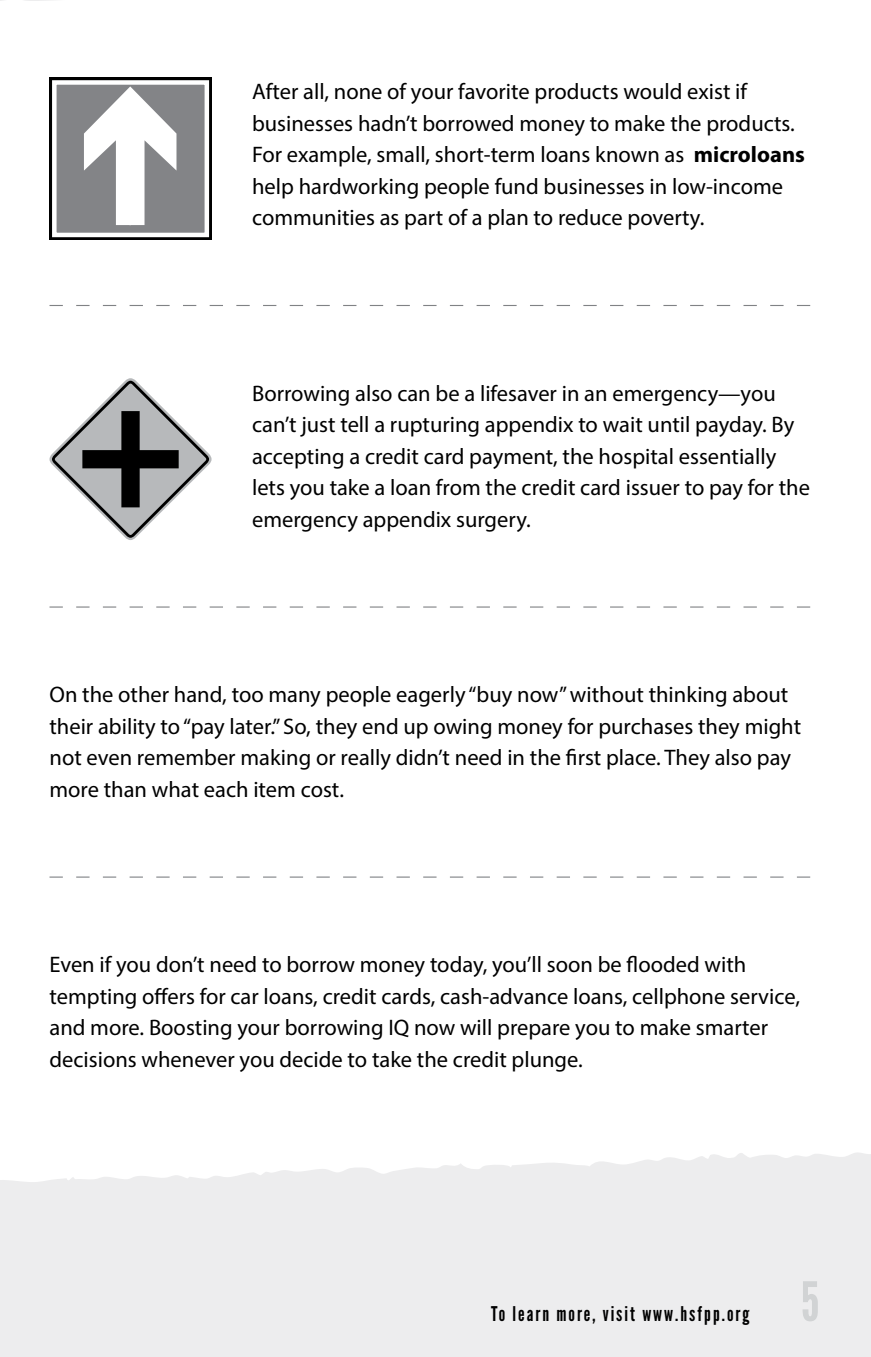
<style>
.page{position:relative;width:871px;height:1357px;background:#ededee}
.page>*{position:absolute;margin:0;border:0;box-sizing:border-box;transform-origin:0 0}
.t1{font:54px "League Gothic";color:#d1d3d4}
.t2{font:22.5px/31.5px "Myriad Pro";color:#000}
.t3{font:20.25px "League Gothic";letter-spacing:.095em;color:#000}
.s1{font-weight:700}
</style>
<div class="page">
<div style="left:0;top:0;width:871px;height:1182px;background:#fff"></div>
<svg style="left:50px;top:305px;width:760px;height:1px"></svg>
<svg style="left:50px;top:606px;width:760px;height:2px"></svg>
<svg style="left:50px;top:876px;width:760px;height:2px"></svg>
<div style="left:50px;top:78px;width:162px;height:162px;background:linear-gradient(to right,#000,#000)"></div>
<div style="left:52px;top:80px;width:157px;height:157px;background:#838487;border:4px solid #fff"></div>
<svg style="left:84px;top:86px;width:92px;height:139px"></svg>
<svg style="left:49px;top:378px;width:162px;height:162px"></svg>
<p class="t2" style="left:252px;top:75px;width:554px">After all, none of your favorite products would exist if businesses hadn’t borrowed money to make the products.<br>For example, small, short-term loans known as <span class="s1">microloans </span>help hardworking people fund businesses in low-income communities as part of a plan to reduce poverty.</p>
<p class="t2" style="left:252px;top:377px;width:559px">Borrowing also can be a lifesaver in an emergency—you can’t just tell a rupturing appendix to wait until payday. By accepting a credit card payment, the hospital essentially lets you take a loan from the credit card issuer to pay for the emergency appendix surgery.</p>
<p class="t2" style="left:50px;top:678px;width:753px">On the other hand, too many people eagerly “buy now” without thinking about their ability to “pay later.” So, they end up owing money for purchases they might not even remember making or really didn’t need in the first place. They also pay more than what each item cost.</p>
<p class="t2" style="left:50px;top:948px;width:752px">Even if you don’t need to borrow money today, you’ll soon be flooded with tempting offers for car loans, credit cards, cash-advance loans, cellphone service, and more. Boosting your borrowing IQ now will prepare you to make smarter decisions whenever you decide to take the credit plunge.</p>
<p class="t3" style="left:491px;top:1302px;width:260px">To learn more, visit www.hsfpp.org</p>
<h1 class="t1" style="left:800px;top:1270px;width:20px">5</h1>
</div>
